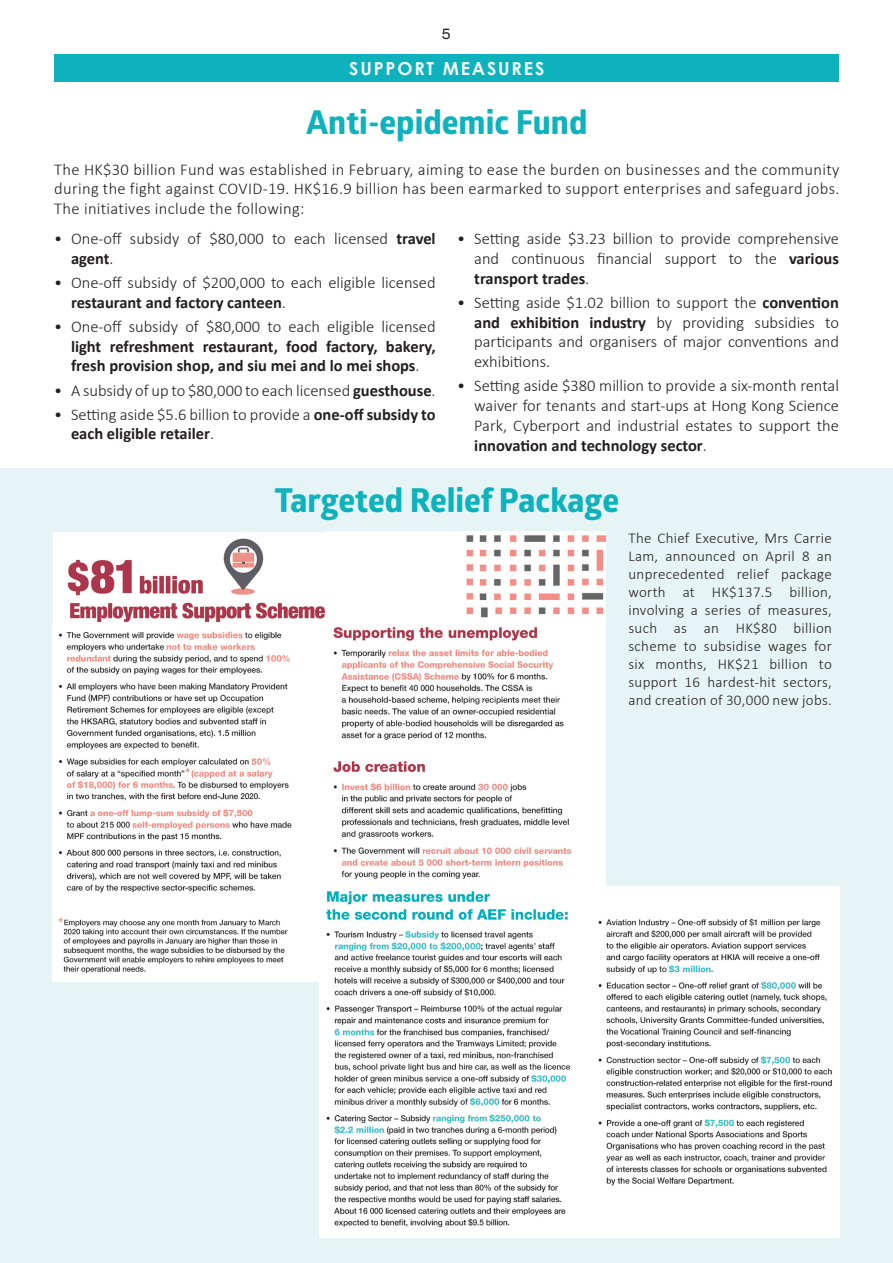
<style>
.page{position:relative;width:893px;height:1263px;background:#fff}
.page>*{position:absolute;margin:0;border:0;box-sizing:border-box;transform-origin:0 0}
.t1{font:700 33px "Globerx";color:#0eb2bc}
.t2{font:700 18px "Century Gothic";letter-spacing:.1em;color:#f0f9fb}
.Paragraph_Style_1{font:300 16.5px/19.8px "Calibri";color:#231f20;text-align:justify}
.t3{font:700 16.5px/19.8px "Calibri";color:#231f20;text-align:justify}
.Paragraph_Style_1-2{font:300 15px/18px "Calibri";letter-spacing:.02em;color:#231f20;text-align:justify}
.t4{font:expanded 14.85px "Helvetica Neue";color:#231f20;scale:.91 1}
.s1{font-weight:700}
.s2{font-weight:300}
</style>
<div class="page">
<div style="left:0;top:468px;width:893px;height:795px;background:#e6f4f5"></div>
<div style="left:54px;top:54px;width:785px;height:28px;background:#0eb2bc"></div>
<img style="left:53px;top:626px;width:272px;height:355px">
<img style="left:325px;top:532px;width:280px;height:355px">
<img style="left:53px;top:532px;width:290px;height:94px">
<div style="left:327px;top:879px;width:249px;height:38px;background:#fff"></div>
<img style="left:594px;top:887px;width:245px;height:350px">
<img style="left:319px;top:887px;width:275px;height:350px">
<div style="left:589px;top:1200px;width:230px;height:37px;background:#fff"></div>
<p class="t4" style="left:442px;top:25px;width:11px">5</p>
<p class="t2" style="left:349px;top:57px;width:197px">SUPPORT MEASURES</p>
<p class="t1" style="left:306px;top:99px;width:283px">Anti-epidemic Fund</p>
<p class="Paragraph_Style_1" style="left:54px;top:158px;width:787px">The HK$30 billion Fund was established in February, aiming to ease the burden on businesses and the community during the fight against COVID-19. HK$16.9 billion has been earmarked to support enterprises and safeguard jobs.<br>The initiatives include the following:</p>
<p class="Paragraph_Style_1" style="left:71px;top:228px;width:366px;text-indent:-17px">• One-off subsidy of $80,000 to each licensed <span class="s1">travel agent</span>.</p>
<p class="Paragraph_Style_1" style="left:71px;top:272px;width:366px;text-indent:-17px">• One-off subsidy of $200,000 to each eligible licensed <span class="s1">restaurant and factory canteen</span>.</p>
<p class="t3" style="left:71px;top:316px;width:366px;text-indent:-17px"><span class="s2">• One-off subsidy of $80,000 to each eligible licensed </span>light refreshment restaurant, food factory, bakery, fresh provision shop, and siu mei and lo mei shops<span class="s2">.</span></p>
<p class="Paragraph_Style_1" style="left:54px;top:379px;width:383px">• A subsidy of up to $80,000 to each licensed <span class="s1">guesthouse</span>.</p>
<p class="t3" style="left:71px;top:404px;width:366px;text-indent:-17px"><span class="s2">• Setting aside $5.6 billion to provide a</span> one-off subsidy to each eligible retailer<span class="s2">.</span></p>
<p class="Paragraph_Style_1" style="left:474px;top:228px;width:366px;text-indent:-17px">• Setting aside $3.23 billion to provide comprehensive and continuous financial support to the <span class="s1">various transport trades</span>.</p>
<p class="Paragraph_Style_1" style="left:474px;top:292px;width:366px;text-indent:-17px">• Setting aside $1.02 billion to support the <span class="s1">convention and exhibition industry</span> by providing subsidies to participants and organisers of major conventions and exhibitions.</p>
<p class="Paragraph_Style_1" style="left:474px;top:375px;width:366px;text-indent:-17px">• Setting aside $380 million to provide a six-month rental waiver for tenants and start-ups at Hong Kong Science Park, Cyberport and industrial estates to support the <span class="s1">innovation and technology sector</span>.</p>
<p class="t1" style="left:274px;top:476px;width:346px">Targeted Relief Package</p>
<p class="Paragraph_Style_1-2" style="left:628px;top:528px;width:205px">The Chief Executive, Mrs Carrie Lam, announced on April 8 an unprecedented relief package worth at HK$137.5 billion, involving a series of measures, such as an HK$80 billion scheme to subsidise wages for six months, HK$21 billion to support 16 hardest-hit sectors, and creation of 30,000 new jobs.</p>
</div>
